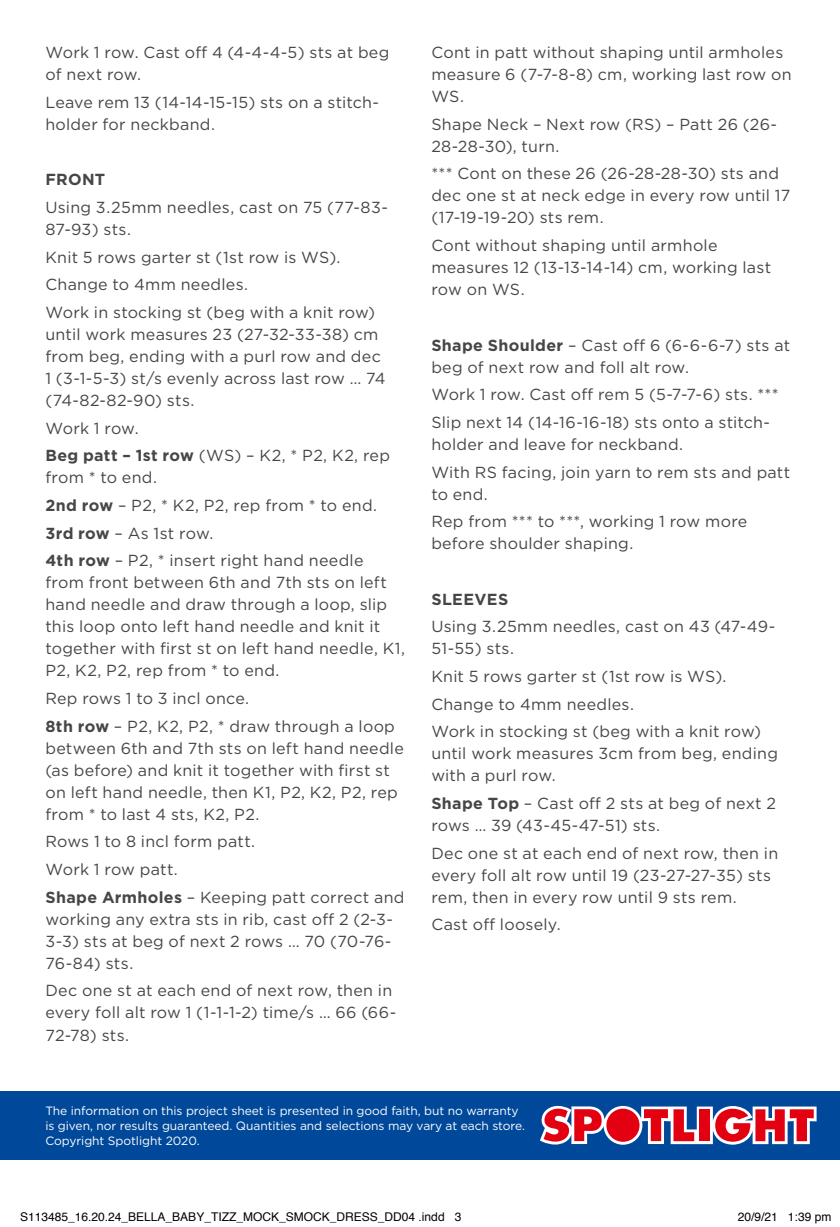
<style>
.page{position:relative;width:840px;height:1227px;background:#fff}
.page>*{position:absolute;margin:0;border:0;box-sizing:border-box;transform-origin:0 0}
.t1{font:16px/22px "Gotham";letter-spacing:.015em;color:#464648}
.t2{font:700 16px "Gotham";letter-spacing:.02em;color:#464648}
.t3{font:12px/15px "Gotham";letter-spacing:-.005em;color:#fff}
.t4{font:12px "Helvetica";color:#000}
.s1{font-weight:700}
</style>
<div class="page">
<div style="left:0;top:1090px;width:839px;height:69px;background:#00499a"></div>
<svg style="left:540px;top:1106px;width:276px;height:38px;background:#c16178"></svg>
<p class="t1" style="left:45px;top:41px;width:345px">Work 1 row. Cast off 4 (4-4-4-5) sts at beg of next row.</p>
<p class="t1" style="left:45px;top:91px;width:335px">Leave rem 13 (14-14-15-15) sts on a stitch&shy;holder for neckband.</p>
<p class="t2" style="left:45px;top:169px;width:61px">FRONT</p>
<p class="t1" style="left:45px;top:196px;width:344px">Using 3.25mm needles, cast on 75 (77-83-<br>87-93) sts.</p>
<p class="t1" style="left:45px;top:243px;width:331px;line-height:27.6px">Knit 5 rows garter st (1st row is WS).<br>Change to 4mm needles.<br>Work in stocking st (beg with a knit row)</p>
<p class="t1" style="left:45px;top:323px;width:341px">until work measures 23 (27-32-33-38) cm from beg, ending with a purl row and dec 1 (3-1-5-3) st/s evenly across last row … 74 (74-82-82-90) sts.</p>
<p class="t1" style="left:45px;top:414px;width:346px;line-height:27.6px">Work 1 row.<br><span class="s1">Beg patt – 1st row</span> (WS) – K2, * P2, K2, rep</p>
<p class="t1" style="left:45px;top:463px;width:333px;line-height:27.6px">from * to end.<br><span class="s1">2nd row</span> – P2, * K2, P2, rep from * to end.<br><span class="s1">3rd row</span> – As 1st row.<br><span class="s1">4th row</span> – P2, * insert right hand needle</p>
<p class="t1" style="left:45px;top:571px;width:361px">from front between 6th and 7th sts on left hand needle and draw through a loop, slip this loop onto left hand needle and knit it together with first st on left hand needle, K1, P2, K2, P2, rep from * to end.</p>
<p class="t1" style="left:45px;top:684px;width:351px;line-height:27.6px">Rep rows 1 to 3 incl once.<br><span class="s1">8th row</span> – P2, K2, P2, * draw through a loop</p>
<p class="t1" style="left:45px;top:736px;width:360px">between 6th and 7th sts on left hand needle (as before) and knit it together with first st on left hand needle, then K1, P2, K2, P2, rep from * to last 4 sts, K2, P2.</p>
<p class="t1" style="left:45px;top:827px;width:360px;line-height:27.6px">Rows 1 to 8 incl form patt.<br>Work 1 row patt.<br><span class="s1">Shape Armholes</span> – Keeping patt correct and</p>
<p class="t1" style="left:45px;top:907px;width:349px;text-align:justify">working any extra sts in rib, cast off 2 (2-3- 3-3) sts at beg of next 2 rows … 70 (70-76- 76-84) sts.</p>
<p class="t1" style="left:45px;top:979px;width:352px">Dec one st at each end of next row, then in every foll alt row 1 (1-1-1-2) time/s … 66 (66-<br>72-78) sts.</p>
<p class="t1" style="left:431px;top:41px;width:361px">Cont in patt without shaping until armholes measure 6 (7-7-8-8) cm, working last row on<br>WS.</p>
<p class="t1" style="left:431px;top:113px;width:347px">Shape Neck – Next row (RS) – Patt 26 (26-<br>28-28-30), turn.</p>
<p class="t1" style="left:431px;top:162px;width:360px">*** Cont on these 26 (26-28-28-30) sts and dec one st at neck edge in every row until 17 (17-19-19-20) sts rem.</p>
<p class="t1" style="left:431px;top:234px;width:341px">Cont without shaping until armhole measures 12 (13-13-14-14) cm, working last row on WS.</p>
<p class="t1" style="left:431px;top:333px;width:360px"><span class="s1">Shape Shoulder</span> – Cast off 6 (6-6-6-7) sts at beg of next row and foll alt row.</p>
<p class="t1" style="left:431px;top:380px;width:348px;line-height:27.6px">Work 1 row. Cast off rem 5 (5-7-7-6) sts. ***<br>Slip next 14 (14-16-16-18) sts onto a stitch-</p>
<p class="t1" style="left:431px;top:430px;width:360px;line-height:27.6px">holder and leave for neckband.<br>With RS facing, join yarn to rem sts and patt</p>
<p class="t1" style="left:431px;top:480px;width:317px;line-height:27.6px">to end.<br>Rep from *** to ***, working 1 row more</p>
<p class="t1" style="left:431px;top:532px;width:203px">before shoulder shaping.</p>
<p class="t2" style="left:431px;top:588px;width:78px">SLEEVES</p>
<p class="t1" style="left:431px;top:615px;width:345px">Using 3.25mm needles, cast on 43 (47-49-<br>51-55) sts.</p>
<p class="t1" style="left:431px;top:662px;width:331px;line-height:27.6px">Knit 5 rows garter st (1st row is WS).<br>Change to 4mm needles.<br>Work in stocking st (beg with a knit row)</p>
<p class="t1" style="left:431px;top:742px;width:348px">until work measures 3cm from beg, ending with a purl row.</p>
<p class="t1" style="left:431px;top:792px;width:346px"><span class="s1">Shape Top</span> – Cast off 2 sts at beg of next 2 rows … 39 (43-45-47-51) sts.</p>
<p class="t1" style="left:431px;top:841px;width:348px">Dec one st at each end of next row, then in every foll alt row until 19 (23-27-27-35) sts rem, then in every row until 9 sts rem.</p>
<p class="t1" style="left:431px;top:913px;width:131px">Cast off loosely.</p>
<p class="t3" style="left:45px;top:1103px;width:481px">The information on this project sheet is presented in good faith, but no warranty is given, nor results guaranteed. Quantities and selections may vary at each store.<br>Copyright Spotlight 2020.</p>
<p class="t4" style="left:20px;top:1207px;width:442px">S113485_16.20.24_BELLA_BABY_TIZZ_MOCK_SMOCK_DRESS_DD04 .indd 3</p>
<p class="t4" style="left:737px;top:1207px;width:95px">20/9/21 1:39 pm</p>
</div>
